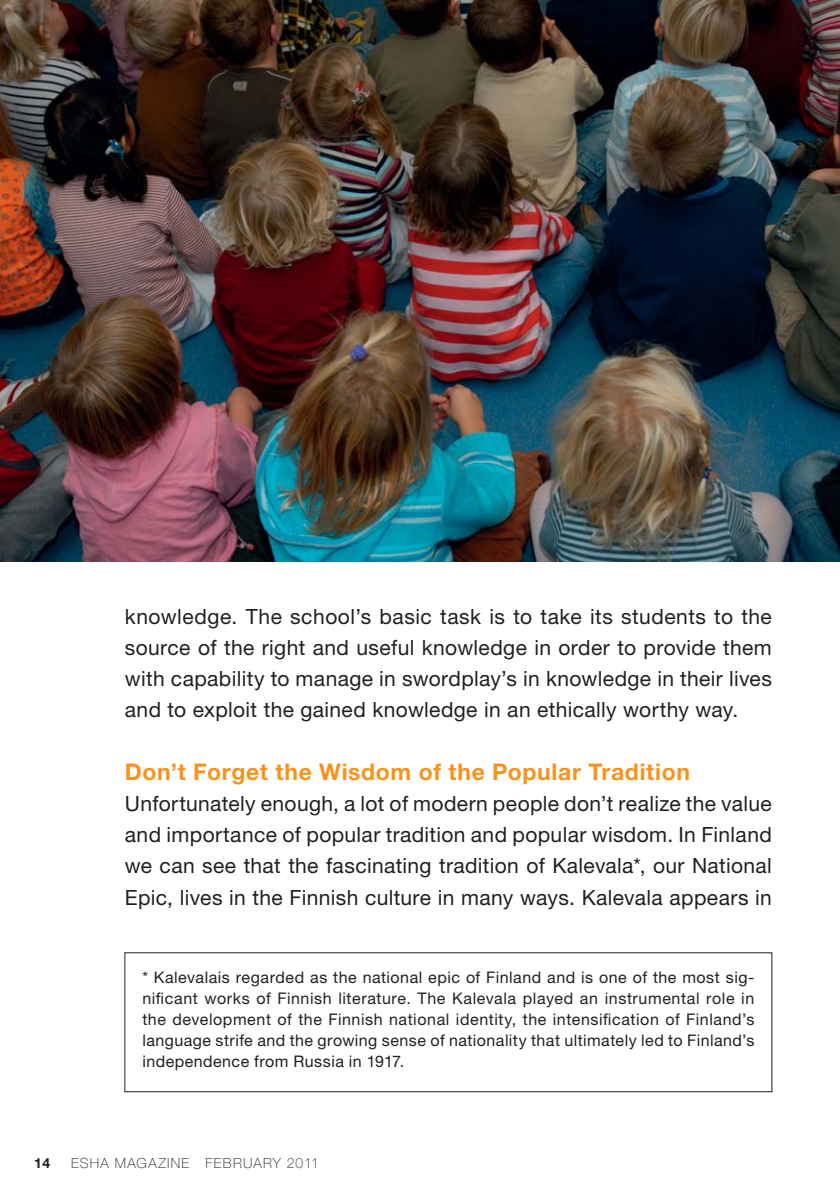
<style>
.page{position:relative;width:840px;height:1191px;background:#fff}
.page>*{position:absolute;margin:0;border:0;box-sizing:border-box;transform-origin:0 0}
.t1{font:700 23px "Helvetica Neue";letter-spacing:.03em;color:#f7931d}
.t2{font:21px/31.2px "Helvetica Neue";letter-spacing:.015em;color:#231f20;text-align:justify}
.t3{font:16px/21px "Helvetica Neue";letter-spacing:.03em;color:#231f20;text-align:justify}
.t4{font:100 14px "Helvetica Neue";letter-spacing:.085em;color:#231f20}
.t5{font:700 14px "Helvetica Neue";color:#231f20}
</style>
<div class="page">
<div style="left:124px;top:952px;width:648px;height:140px;border:1px solid #231f20"></div>
<img style="left:0;top:0;width:839px;height:561px">
<p class="t2" style="left:125px;top:603px;width:648px">knowledge. The school’s basic task is to take its students to the source of the right and useful knowledge in order to provide them with capability to manage in swordplay’s in knowledge in their lives and to exploit the gained knowledge in an ethically worthy way.</p>
<p class="t1" style="left:125px;top:763px;width:566px">Don’t Forget the Wisdom of the Popular Tradition</p>
<p class="t2" style="left:125px;top:790px;width:648px">Unfortunately enough, a lot of modern people don’t realize the value and importance of popular tradition and popular wisdom. In Finland we can see that the fascinating tradition of Kalevala*, our National Epic, lives in the Finnish culture in many ways. Kalevala appears in</p>
<p class="t3" style="left:142px;top:968px;width:613px">* Kalevalais regarded as the national epic of Finland and is one of the most sig&shy;nificant works of Finnish literature. The Kalevala played an instrumental role in the development of the Finnish national identity, the intensification of Finland’s language strife and the growing sense of nationality that ultimately led to Finland’s independence from Russia in 1917.</p>
<p class="t5" style="left:34px;top:1157px;width:18px">14</p>
<p class="t4" style="left:71px;top:1157px;width:249px">ESHA MAGAZINE FEBRUARY 2011</p>
</div>
